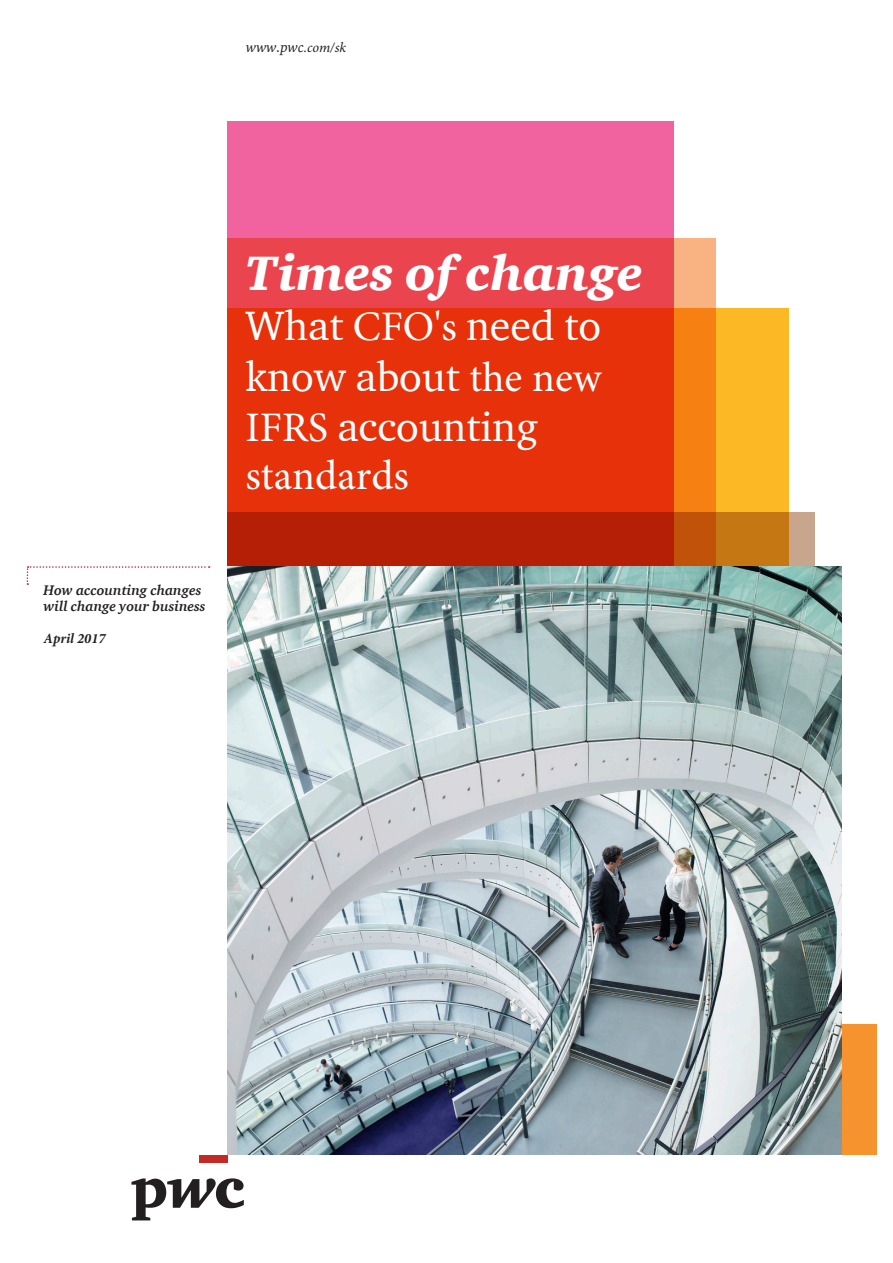
<style>
.page{position:relative;width:893px;height:1263px;background:#fff}
.page>*{position:absolute;margin:0;border:0;box-sizing:border-box;transform-origin:0 0}
.t1{font:italic 900 49.5px "ITC Charter Com";color:#fff}
.t2{font:42px/50.4px "ITC Charter Com";color:#fff;text-align:justify}
.t3{font:42px "Minion Pro";color:#fff}
.t4{font:italic 700 14.25px/16.5px "ITC Charter Com";color:#231f20}
.t5{font:italic 14.25px "ITC Charter Com";letter-spacing:-.005em;color:#231f20}
.t6{font:italic 700 14.25px "Minion Pro";color:#231f20}
.s1{font-family:"Minion Pro"}
</style>
<div class="page">
<div style="left:228px;top:121px;width:446px;height:1034px;background:#f0639e"></div>
<svg style="left:228px;top:239px;width:488px;height:69px;background:#eb4d53"></svg>
<div style="left:228px;top:1025px;width:649px;height:130px;background:#f7932e"></div>
<svg style="left:228px;top:308px;width:561px;height:204px;background:#ea480e"></svg>
<svg style="left:228px;top:512px;width:587px;height:643px;background:#b73510"></svg>
<div style="left:199px;top:1155px;width:29px;height:7px;background:#c32a25"></div>
<svg style="left:131px;top:1178px;width:113px;height:42px"></svg>
<svg style="left:26px;top:566px;width:184px;height:19px"></svg>
<img style="left:227px;top:566px;width:615px;height:588px">
<p class="t5" style="left:246px;top:39px;width:101px">www.pwc<span class="s1">.com/sk</span></p>
<p class="t4" style="left:44px;top:581px;width:164px">How accounting changes will change your business</p>
<p class="t6" style="left:44px;top:629px;width:63px">April 2017</p>
<p class="t1" style="left:246px;top:242px;width:399px">Times of change</p>
<p class="t2" style="left:246px;top:300px;width:358px">What <span class="s1">CFO's</span> need to know about <span class="s1">the new IFRS</span> accounting</p>
<p class="t3" style="left:246px;top:448px;width:165px">standards</p>
</div>
